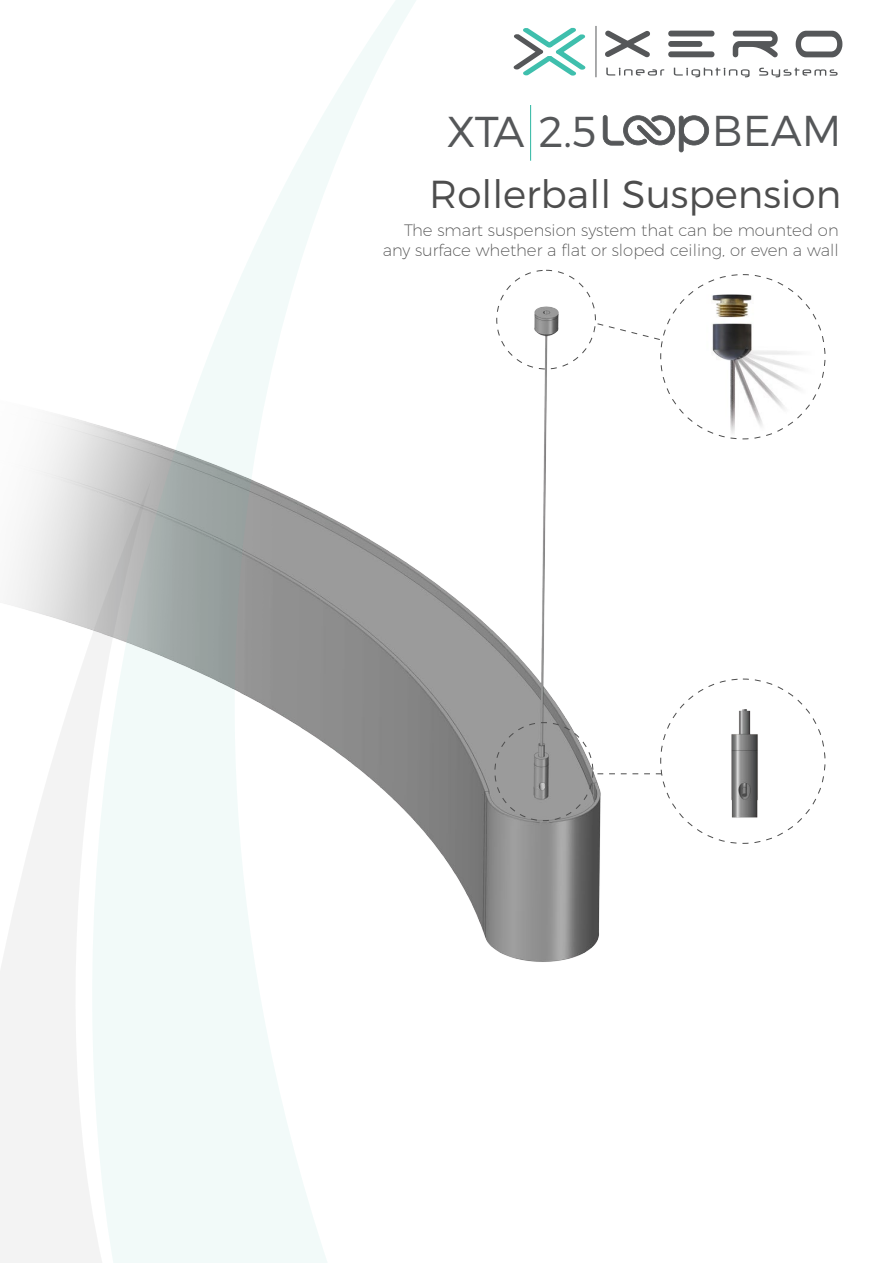
<style>
.page{position:relative;width:893px;height:1263px;background:#fff}
.page>*{position:absolute;margin:0;border:0;box-sizing:border-box;transform-origin:0 0}
.t1{font:300 43.2px "Montserrat";color:#555759}
.t2{font:300 39px "Montserrat";color:#4d4d4d}
.t3{font:200 16.5px/19.8px "Montserrat";color:#4d4d4d;text-align:right}
</style>
<div class="page">
<img style="left:36px;top:281px;width:653px;height:681px">
<svg style="left:92px;top:0;width:327px;height:1263px"></svg>
<svg style="left:0;top:479px;width:151px;height:784px;fill:#f3f4f4"></svg>
<svg style="left:606px;top:68px;width:58px;height:8px"></svg>
<svg style="left:674px;top:68px;width:76px;height:9px"></svg>
<svg style="left:759px;top:68px;width:79px;height:9px"></svg>
<svg style="left:733px;top:31px;width:45px;height:26px"></svg>
<svg style="left:796px;top:31px;width:46px;height:26px"></svg>
<svg style="left:668px;top:31px;width:46px;height:26px"></svg>
<svg style="left:605px;top:31px;width:45px;height:26px"></svg>
<hr style="left:596px;top:26px;width:1px;height:51px;background:#555759">
<svg style="left:513px;top:28px;width:73px;height:48px"></svg>
<img style="left:698px;top:286px;width:128px;height:154px">
<svg style="left:603px;top:115px;width:106px;height:37px"></svg>
<hr style="left:530px;top:105px;width:1px;height:56px;background:#43beac">
<svg style="left:595px;top:773px;width:66px;height:1px"></svg>
<svg style="left:595px;top:323px;width:66px;height:17px"></svg>
<img style="left:731px;top:710px;width:59px;height:124px">
<h1 class="t1" style="left:447px;top:105px;width:151px">XTA 2.5</h1>
<h1 class="t1" style="left:712px;top:104px;width:131px">BEAM</h1>
<h2 class="t2" style="left:429px;top:170px;width:414px">Rollerball Suspension</h2>
<p class="t3" style="left:383px;top:220px;width:457px">The smart suspension system that can be mounted on any surface whether a flat or sloped ceiling, or even a wall</p>
</div>
